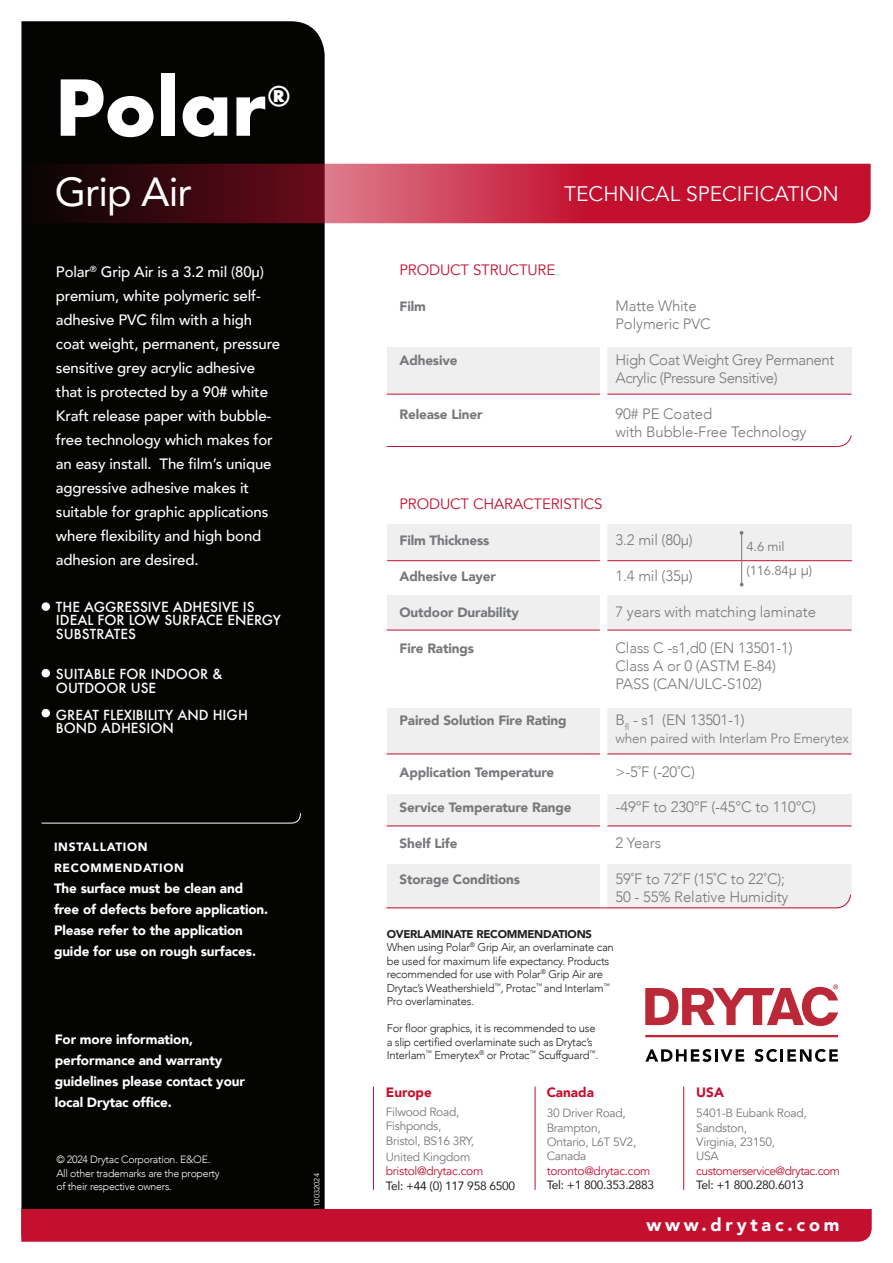
<style>
.page{position:relative;width:893px;height:1263px;background:#fff}
.page>*{position:absolute;margin:0;border:0;box-sizing:border-box;transform-origin:0 0}
.t1{font:700 74.7px "Futura";color:#fff}
.t2{font:40.5px "Avenir";letter-spacing:-.025em;color:#fff}
.t3{font:700 26.25px "Futura";color:#fff}
.t4{font:21px "Avenir";color:#fff}
.t5{font:900 18px "Avenir";letter-spacing:.21em;color:#fff}
.t6{font:500 15px/24px "Avenir";letter-spacing:-.01em;color:#fff}
.t7{font:300 15px "Avenir";letter-spacing:-.01em;color:#76787b}
.t8{font:300 15px "Avenir";letter-spacing:-.03em;color:#76787b}
.t9{font:15px "Avenir";letter-spacing:-.01em;color:#c3102f}
.t10{font:900 13.5px/21px "Avenir";letter-spacing:-.01em;color:#fff}
.t11{font:900 13.5px "Avenir";letter-spacing:-.01em;color:#76787b}
.t12{font:500 13.5px/13.5px "Futura";color:#fff}
.t13{font:300 13.5px "Avenir";letter-spacing:-.01em;color:#76787b}
.t14{font:900 13.5px "Avenir";color:#c3102f}
.t15{font:13.05px "Avenir";letter-spacing:-.01em;color:#76787b}
.t16{font:12px "Avenir";letter-spacing:-.025em;color:#76787b}
.t17{font:12px "Avenir";letter-spacing:-.025em;color:#c3102f}
.t18{font:12px "Avenir";letter-spacing:-.025em;color:#231f20}
.t19{font:900 12px/21px "Avenir";letter-spacing:.06em;color:#fff}
.t20{font:300 11.25px/13.5px "Avenir";letter-spacing:-.025em;color:#231f20}
.t21{font:900 11.25px "Avenir";letter-spacing:-.025em;color:#231f20}
.t22{font:300 10.5px/13.5px "Avenir";letter-spacing:-.025em;color:#fff}
.t23{font:7.5px "Avenir";color:#fff}
.s1{font-weight:300;font-size:15px}
</style>
<div class="page">
<div style="left:387px;top:524px;width:465px;height:36px;background:#efeff0"></div>
<hr style="left:387px;top:560px;width:465px;height:1px;background:#c3102f">
<div style="left:21px;top:21px;width:304px;height:1188px;background:#040503"></div>
<div style="left:21px;top:1209px;width:851px;height:33px;background:#c3102f"></div>
<svg style="left:21px;top:164px;width:850px;height:60px;background:#952033"></svg>
<svg style="left:41px;top:813px;width:261px;height:11px;background:#1b1c1a"></svg>
<hr style="left:373px;top:1086px;width:1px;height:104px;background:#c3102f">
<hr style="left:535px;top:1086px;width:1px;height:104px;background:#c3102f">
<hr style="left:683px;top:1086px;width:1px;height:104px;background:#c3102f">
<svg style="left:645px;top:984px;width:193px;height:42px"></svg>
<svg style="left:645px;top:1049px;width:99px;height:13px"></svg>
<svg style="left:754px;top:1049px;width:84px;height:13px"></svg>
<hr style="left:645px;top:1035px;width:193px;height:2px;background:#bb2938">
<div style="left:42px;top:602px;width:8px;height:9px;background:#fff;border-radius:50%"></div>
<div style="left:42px;top:669px;width:8px;height:8px;background:#fff;border-radius:50%"></div>
<div style="left:42px;top:709px;width:8px;height:8px;background:#fff;border-radius:50%"></div>
<div style="left:387px;top:347px;width:464px;height:47px;background:#efeff0"></div>
<hr style="left:387px;top:394px;width:464px;height:1px;background:#c3102f">
<div style="left:387px;top:794px;width:464px;height:32px;background:#efeff0"></div>
<div style="left:387px;top:708px;width:464px;height:46px;background:#efeff0"></div>
<div style="left:387px;top:595px;width:464px;height:35px;background:#efeff0"></div>
<hr style="left:387px;top:630px;width:464px;height:1px;background:#c3102f">
<hr style="left:387px;top:753px;width:464px;height:1px;background:#c3102f">
<hr style="left:387px;top:825px;width:464px;height:1px;background:#c3102f">
<div style="left:600px;top:292px;width:7px;height:133px;background:#fff"></div>
<hr style="left:741px;top:531px;width:1px;height:53px;background:#76787b">
<svg style="left:386px;top:435px;width:466px;height:12px"></svg>
<div style="left:600px;top:520px;width:7px;height:416px;background:#fff"></div>
<div style="left:386px;top:864px;width:466px;height:45px;background:#efeff0"></div>
<p class="t1" style="left:55px;top:54px;width:213px">Polar</p>
<p class="t3" style="left:267px;top:77px;width:27px">®</p>
<p class="t2" style="left:55px;top:160px;width:138px">Grip Air</p>
<p class="t6" style="left:56px;top:259px;width:226px">Polar<sup>®</sup> Grip Air is a 3.2 mil (80μ) premium, white polymeric self&shy;adhesive PVC film with a high coat weight, permanent, pressure sensitive grey acrylic adhesive that is protected by a 90# white<br>Kraft release paper with bubble&shy;free technology which makes for an easy install. The film’s unique aggressive adhesive makes it suitable for graphic applications where flexibility and high bond adhesion are desired.</p>
<p class="t12" style="left:56px;top:599px;width:227px">THE AGGRESSIVE ADHESIVE IS<br>IDEAL FOR LOW SURFACE ENERGY<br>SUBSTRATES</p>
<p class="t12" style="left:56px;top:667px;width:168px">SUITABLE FOR INDOOR &amp;<br>OUTDOOR USE</p>
<p class="t12" style="left:56px;top:707px;width:193px">GREAT FLEXIBILITY AND HIGH<br>BOND ADHESION</p>
<p class="t19" style="left:54px;top:836px;width:131px">INSTALLATION<br>RECOMMENDATION</p>
<p class="t10" style="left:54px;top:877px;width:216px">The surface must be clean and free of defects before application.<br>Please refer to the application guide for use on rough surfaces.</p>
<p class="t10" style="left:55px;top:1029px;width:169px">For more information, performance and warranty</p>
<p class="t10" style="left:55px;top:1071px;width:192px">guidelines please contact your local Drytac office.</p>
<p class="t22" style="left:56px;top:1153px;width:165px">© 2024 Drytac Corporation. E&amp;OE.<br>All other trademarks are the property of their respective owners.</p>
<p class="t23" style="left:313px;top:1207px;width:35px;rotate:-90deg">10032024</p>
<p class="t4" style="left:564px;top:181px;width:276px">TECHNICAL SPECIFICATION</p>
<p class="t9" style="left:399px;top:261px;width:157px">PRODUCT STRUCTURE</p>
<p class="t11" style="left:399px;top:295px;width:28px">Film</p>
<p class="t7" style="left:615px;top:297px;width:83px">Matte White</p>
<p class="t7" style="left:615px;top:315px;width:97px">Polymeric PVC</p>
<p class="t11" style="left:399px;top:349px;width:60px">Adhesive</p>
<p class="t8" style="left:615px;top:351px;width:220px">High Coat Weight Grey Permanent</p>
<p class="t8" style="left:615px;top:369px;width:164px">Acrylic (Pressure Sensitive)</p>
<p class="t11" style="left:399px;top:403px;width:85px">Release Liner</p>
<p class="t7" style="left:615px;top:405px;width:98px">90# PE Coated</p>
<p class="t7" style="left:615px;top:423px;width:192px">with Bubble-Free Technology</p>
<p class="t9" style="left:399px;top:495px;width:205px">PRODUCT CHARACTERISTICS</p>
<p class="t11" style="left:399px;top:529px;width:92px">Film Thickness</p>
<p class="t7" style="left:615px;top:531px;width:79px">3.2 mil (80μ)</p>
<p class="t11" style="left:399px;top:565px;width:98px">Adhesive Layer</p>
<p class="t7" style="left:615px;top:567px;width:79px">1.4 mil (35μ)</p>
<p class="t11" style="left:399px;top:601px;width:121px">Outdoor Durability</p>
<p class="t7" style="left:615px;top:603px;width:202px">7 years with matching laminate</p>
<p class="t11" style="left:399px;top:637px;width:76px">Fire Ratings</p>
<p class="t7" style="left:615px;top:639px;width:179px">Class C -s1,d0 (EN 13501-1)</p>
<p class="t7" style="left:615px;top:657px;width:162px">Class A or 0 (ASTM E-84)</p>
<p class="t7" style="left:615px;top:675px;width:148px">PASS (CAN/ULC-S102)</p>
<p class="t11" style="left:399px;top:709px;width:169px">Paired Solution Fire Rating</p>
<p class="t7" style="left:615px;top:711px;width:131px">B<sub>fl</sub> - s1 (EN 13501-1)</p>
<p class="t13" style="left:615px;top:731px;width:235px">when paired with Interlam Pro Emerytex</p>
<p class="t11" style="left:399px;top:761px;width:156px">Application Temperature</p>
<p class="t7" style="left:615px;top:763px;width:81px">&gt;-5˚F (-20˚C)</p>
<p class="t11" style="left:399px;top:795px;width:174px">Service Temperature Range</p>
<p class="t7" style="left:615px;top:798px;width:202px">-49°F to 230°F (-45°C to 110°C)</p>
<p class="t11" style="left:399px;top:831px;width:60px">Shelf Life</p>
<p class="t7" style="left:615px;top:834px;width:47px">2 Years</p>
<p class="t11" style="left:399px;top:867px;width:122px">Storage Conditions</p>
<p class="t7" style="left:615px;top:870px;width:171px">59˚F to 72˚F (15˚C to 22˚C);</p>
<p class="t7" style="left:615px;top:888px;width:175px">50 - 55% Relative Humidity</p>
<p class="t15" style="left:746px;top:538px;width:40px">4.6 mil</p>
<p class="t15" style="left:746px;top:562px;width:67px">(116.84<span class="s1">μ μ</span>)</p>
<p class="t21" style="left:387px;top:924px;width:207px">OVERLAMINATE RECOMMENDATIONS</p>
<p class="t20" style="left:387px;top:940px;width:229px">When using Polar<sup>®</sup> Grip Air, an overlaminate can be used for maximum life expectancy. Products recommended for use with Polar<sup>®</sup> Grip Air are Drytac’s Weathershield<sup>™</sup>, Protac<sup>™</sup> and Interlam<sup>™ </sup>Pro overlaminates.</p>
<p class="t20" style="left:387px;top:1021px;width:213px">For floor graphics, it is recommended to use a slip certified overlaminate such as Drytac’s<br>Interlam<sup>™</sup> Emerytex<sup>®</sup> or Protac<sup>™</sup> Scuffguard<sup>™</sup>.</p>
<p class="t14" style="left:386px;top:1080px;width:47px">Europe</p>
<p class="t16" style="left:386px;top:1104px;width:75px">Filwood Road,</p>
<p class="t16" style="left:386px;top:1119px;width:57px">Fishponds,</p>
<p class="t16" style="left:386px;top:1133px;width:90px">Bristol, BS16 3RY,</p>
<p class="t16" style="left:386px;top:1149px;width:86px">United Kingdom</p>
<p class="t17" style="left:386px;top:1164px;width:99px">bristol@drytac.com</p>
<p class="t18" style="left:386px;top:1176px;width:131px">Tel: +44 (0) 117 958 6500</p>
<p class="t14" style="left:547px;top:1080px;width:49px">Canada</p>
<p class="t16" style="left:547px;top:1106px;width:81px">30 Driver Road,</p>
<p class="t16" style="left:547px;top:1120px;width:56px">Brampton,</p>
<p class="t16" style="left:547px;top:1135px;width:91px">Ontario, L6T 5V2,</p>
<p class="t16" style="left:547px;top:1149px;width:41px">Canada</p>
<p class="t17" style="left:547px;top:1163px;width:105px">toronto@drytac.com</p>
<p class="t18" style="left:547px;top:1175px;width:109px">Tel: +1 800.353.2883</p>
<p class="t14" style="left:696px;top:1080px;width:29px">USA</p>
<p class="t16" style="left:696px;top:1106px;width:112px">5401-B Eubank Road,</p>
<p class="t16" style="left:696px;top:1120px;width:52px">Sandston,</p>
<p class="t16" style="left:696px;top:1135px;width:80px">Virginia, 23150,</p>
<p class="t16" style="left:696px;top:1149px;width:24px">USA</p>
<p class="t17" style="left:696px;top:1163px;width:145px">customerservice@drytac.com</p>
<p class="t18" style="left:696px;top:1175px;width:109px">Tel: +1 800.280.6013</p>
<p class="t5" style="left:646px;top:1209px;width:195px">www.drytac.com</p>
</div>
